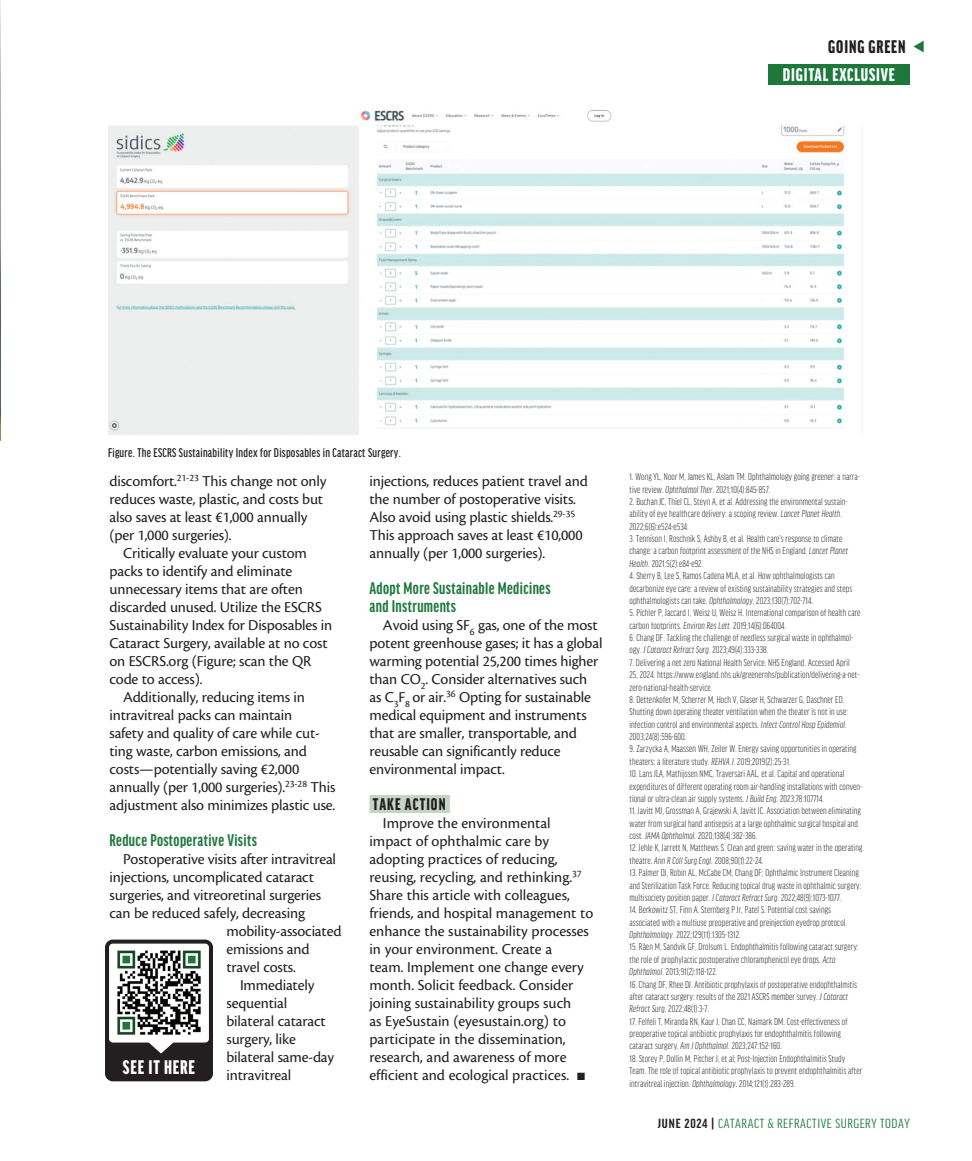
<style>
.page{position:relative;width:972px;height:1161px;background:#fff}
.page>*{position:absolute;margin:0;border:0;box-sizing:border-box;transform-origin:0 0}
.subhead_alternate{font:900 extra-condensed 21px "Good Headline Pro";letter-spacing:.04em;color:#fff}
.t1{font:900 extra-condensed 19.5px "Good Headline Pro";letter-spacing:.045em;color:#fff}
.t2{font:900 extra-condensed 19.5px "Good Headline Pro";letter-spacing:.045em;color:#231f20}
.subhead_2{font:700 extra-condensed 18px/18px "Good Headline Pro";letter-spacing:.02em;color:#1e783c}
.subhead{font:900 extra-condensed 18px "Good Headline Pro";letter-spacing:.06em;color:#231f20}
.body{font:15.75px/18px "Cronos Pro";letter-spacing:-.01em;color:#231f20}
.t3{font:extra-condensed 14.1px "Good Headline Pro";letter-spacing:.035em;color:#1e783c;scale:1.11 1}
.t4{font:500 extra-condensed 13.5px "Good Headline Pro";letter-spacing:.02em;color:#231f20}
.footnote{font:300 extra-condensed 10.5px/12.3px "Good Headline Pro";letter-spacing:.01em;color:#231f20}
.s1{font-style:italic}
.s2{font-weight:700;color:#231f20}
</style>
<div class="page">
<div style="left:369px;top:795px;width:81px;height:18px;background:#c3d5c3"></div>
<img style="left:0;top:0;width:1px;height:441px">
<img style="left:108px;top:110px;width:737px;height:325px">
<svg style="left:105px;top:940px;width:108px;height:141px"></svg>
<div style="left:768px;top:64px;width:142px;height:21px;background:#1e783c"></div>
<h2 class="t2" style="left:828px;top:37px;width:79px">GOING GREEN</h2>
<p class="t1" style="left:783px;top:66px;width:114px">DIGITAL EXCLUSIVE</p>
<p class="t4" style="left:108px;top:446px;width:294px">Figure. The ESCRS Sustainability Index for Disposables in Cataract Surgery.</p>
<p class="body" style="left:110px;top:472px;width:218px">discomfort.<sup>21-23</sup> This change not only reduces waste, plastic, and costs but also saves at least €1,000 annually (per 1,000 surgeries).</p>
<p class="body" style="left:110px;top:544px;width:224px;text-indent:14px">Critically evaluate your custom packs to identify and eliminate unnecessary items that are often discarded unused. Utilize the ESCRS Sustainability Index for Disposables in Cataract Surgery, available at no cost on ESCRS.org (Figure; scan the QR code to access).</p>
<p class="body" style="left:110px;top:688px;width:228px;text-indent:14px">Additionally, reducing items in intravitreal packs can maintain<br>safety and quality of care while cut&shy;ting waste, carbon emissions, and costs—potentially saving €2,000 annually (per 1,000 surgeries).<sup>23-28</sup> This adjustment also minimizes plastic use.</p>
<p class="subhead_2" style="left:110px;top:831px;width:149px">Reduce Postoperative Visits</p>
<p class="body" style="left:123px;top:850px;width:215px">Postoperative visits after intravitreal</p>
<p class="body" style="left:110px;top:868px;width:206px">injections, uncomplicated cataract</p>
<p class="body" style="left:110px;top:886px;width:213px">surgeries, and vitreoretinal surgeries</p>
<p class="body" style="left:110px;top:904px;width:197px">can be reduced safely, decreasing</p>
<p class="body" style="left:226px;top:922px;width:116px">mobility-associated</p>
<p class="body" style="left:226px;top:940px;width:85px">emissions and</p>
<p class="body" style="left:226px;top:958px;width:71px">travel costs.</p>
<p class="body" style="left:226px;top:976px;width:109px;text-indent:14px">Immediately sequential bilateral cataract surgery, like bilateral same-day intravitreal</p>
<p class="subhead_alternate" style="left:123px;top:1057px;width:74px">SEE IT HERE</p>
<p class="body" style="left:369px;top:472px;width:220px">injections, reduces patient travel and the number of postoperative visits.<br>Also avoid using plastic shields.<sup>29-35<br></sup>This approach saves at least €10,000 annually (per 1,000 surgeries).</p>
<p class="subhead_2" style="left:369px;top:579px;width:183px">Adopt More Sustainable Medicines and Instruments</p>
<p class="body" style="left:369px;top:616px;width:235px;text-indent:14px">Avoid using SF<sub>6</sub> gas, one of the most potent greenhouse gases; it has a global warming potential 25,200 times higher than CO<sub>2</sub>. Consider alternatives such as C<sub>3</sub>F<sub>8</sub> or air.<sup>36</sup> Opting for sustainable medical equipment and instruments that are smaller, transportable, and reusable can significantly reduce environmental impact.</p>
<p class="subhead" style="left:373px;top:795px;width:74px">TAKE ACTION</p>
<p class="body" style="left:369px;top:814px;width:225px;text-indent:14px">Improve the environmental impact of ophthalmic care by adopting practices of reducing, reusing, recycling, and rethinking.<sup>37<br></sup>Share this article with colleagues, friends, and hospital management to enhance the sustainability processes in your environment. Create a<br>team. Implement one change every month. Solicit feedback. Consider joining sustainability groups such<br>as EyeSustain (eyesustain.org) to participate in the dissemination, research, and awareness of more efficient and ecological practices. ■</p>
<p class="footnote" style="left:630px;top:471px;width:232px">1. Wong YL, Noor M, James KL, Aslam TM. Ophthalmology going greener: a narra&shy;tive review. <span class="s1">Ophthalmol Ther</span>. 2021;10(4):845-857.</p>
<p class="footnote" style="left:630px;top:495px;width:219px">2. Buchan JC, Thiel CL, Steyn A, et al. Addressing the environmental sustain&shy;ability of eye healthcare delivery: a scoping review. <span class="s1">Lancet Planet Health</span>.<br>2022;6(6):e524-e534.</p>
<p class="footnote" style="left:630px;top:533px;width:220px">3. Tennison I, Roschnik S, Ashby B, et al. Health care’s response to climate change: a carbon footprint assessment of the NHS in England. <span class="s1">Lancet Planet<br>Health</span>. 2021;5(2):e84-e92.</p>
<p class="footnote" style="left:630px;top:570px;width:224px">4. Sherry B, Lee S, Ramos Cadena MLA, et al. How ophthalmologists can decarbonize eye care: a review of existing sustainability strategies and steps ophthalmologists can take. <span class="s1">Ophthalmology</span>. 2023;130(7):702-714.</p>
<p class="footnote" style="left:630px;top:607px;width:233px">5. Pichler P, Jaccard I, Weisz U, Weisz H. International comparison of health care carbon footprints. <span class="s1">Environ Res Lett.</span> 2019;14(6):064004.</p>
<p class="footnote" style="left:630px;top:632px;width:225px">6. Chang DF. Tackling the challenge of needless surgical waste in ophthalmol&shy;ogy. <span class="s1">J Cataract Refract Surg</span>. 2023;49(4):333-338.</p>
<p class="footnote" style="left:630px;top:656px;width:231px">7. Delivering a net zero National Health Service. NHS England. Accessed April<br>25, 2024. https://www.england.nhs.uk/greenernhs/publication/delivering-a-net&shy;zero-national-health-service</p>
<p class="footnote" style="left:630px;top:693px;width:220px">8. Dettenkofer M, Scherrer M, Hoch V, Glaser H, Schwarzer G, Daschner ED.<br>Shutting down operating theater ventilation when the theater is not in use: infection control and environmental aspects. <span class="s1">Infect Control Hosp Epidemiol</span>.<br>2003;24(8):596-600.</p>
<p class="footnote" style="left:630px;top:743px;width:229px">9. Zarzycka A, Maassen WH, Zeiler W. Energy saving opportunities in operating theaters: a literature study. <span class="s1">REHVA J</span>. 2019;2019(2):25-31.</p>
<p class="footnote" style="left:630px;top:768px;width:234px">10. Lans JLA, Mathijssen NMC, Traversari AAL, et al. Capital and operational expenditures of different operating room air-handling installations with conven&shy;tional or ultra-clean air supply systems. <span class="s1">J Build Eng</span>. 2023;78:107714.</p>
<p class="footnote" style="left:630px;top:805px;width:233px">11. Javitt MJ, Grossman A, Grajewski A, Javitt JC. Association between eliminating water from surgical hand antisepsis at a large ophthalmic surgical hospital and cost. <span class="s1">JAMA Ophthalmol.</span> 2020;138(4):382-386.</p>
<p class="footnote" style="left:630px;top:842px;width:234px">12. Jehle K, Jarrett N, Matthews S. Clean and green: saving water in the operating theatre. <span class="s1">Ann R Coll Surg Engl</span>. 2008;90(1):22-24.</p>
<p class="footnote" style="left:630px;top:867px;width:233px">13. Palmer DJ, Robin AL, McCabe CM, Chang DF; Ophthalmic Instrument Cleaning and Sterilization Task Force. Reducing topical drug waste in ophthalmic surgery: multisociety position paper. <span class="s1">J Cataract Refract Surg</span>. 2022;48(9):1073-1077.</p>
<p class="footnote" style="left:630px;top:904px;width:219px">14. Berkowitz ST, Finn A, Sternberg P Jr, Patel S. Potential cost savings associated with a multiuse preoperative and preinjection eyedrop protocol.<br><span class="s1">Ophthalmology</span>. 2022;129(11):1305-1312.</p>
<p class="footnote" style="left:630px;top:941px;width:231px">15. Råen M, Sandvik GF, Drolsum L. Endophthalmitis following cataract surgery: the role of prophylactic postoperative chloramphenicol eye drops. <span class="s1">Acta<br>Ophthalmol</span>. 2013;91(2):118-122.</p>
<p class="footnote" style="left:630px;top:978px;width:229px">16. Chang DF, Rhee DJ. Antibiotic prophylaxis of postoperative endophthalmitis after cataract surgery: results of the 2021 ASCRS member survey. <span class="s1">J Cataract<br>Refract Surg</span>. 2022;48(1):3-7.</p>
<p class="footnote" style="left:630px;top:1015px;width:220px">17. Felfeli T, Miranda RN, Kaur J, Chan CC, Naimark DM. Cost-effectiveness of preoperative topical antibiotic prophylaxis for endophthalmitis following cataract surgery. <span class="s1">Am J Ophthalmol</span>. 2023;247:152-160.</p>
<p class="footnote" style="left:630px;top:1052px;width:234px">18. Storey P, Dollin M, Pitcher J, et al; Post-Injection Endophthalmitis Study<br>Team. The role of topical antibiotic prophylaxis to prevent endophthalmitis after intravitreal injection. <span class="s1">Ophthalmology</span>. 2014;121(1):283-289.</p>
<p class="t3" style="left:658px;top:1117px;width:228px"><span class="s2">JUNE 2024 |</span> CATARACT &amp; REFRACTIVE SURGERY TODAY</p>
</div>
